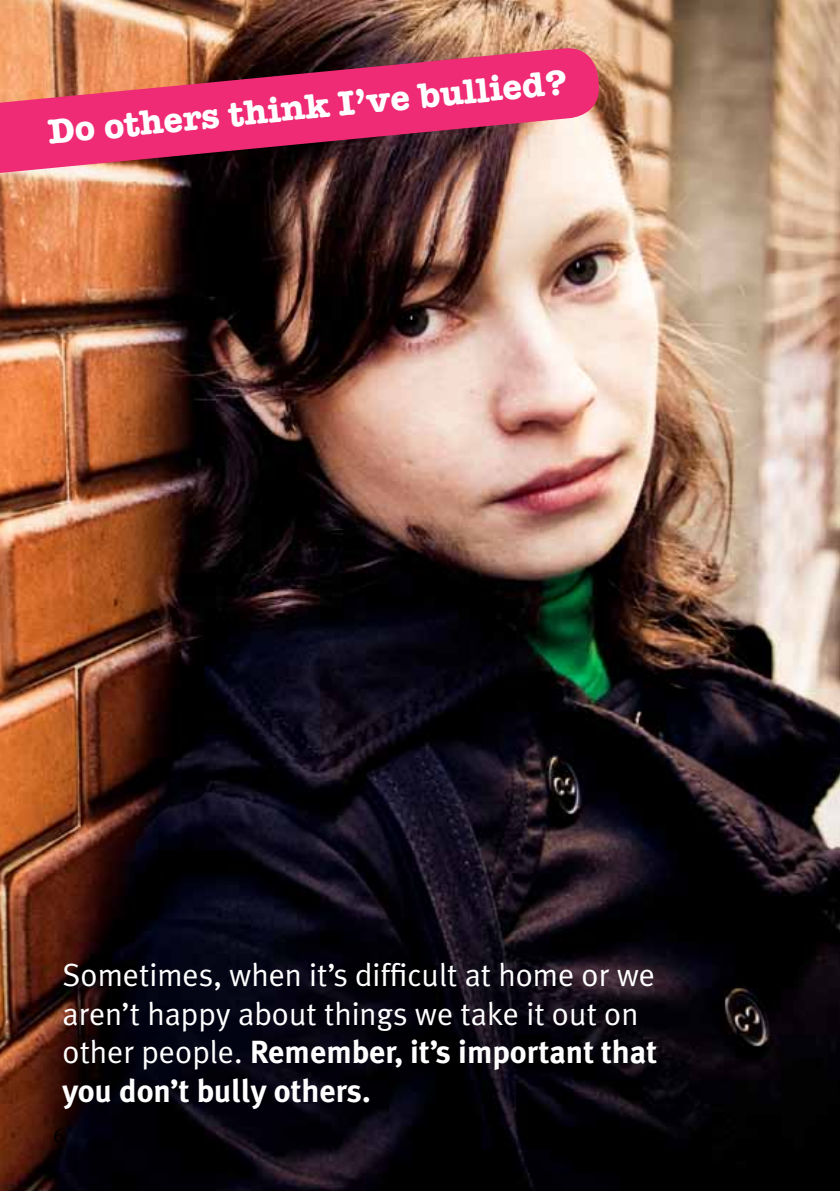
<style>
.page{position:relative;width:840px;height:1191px;background:#fff}
.page>*{position:absolute;margin:0;border:0;box-sizing:border-box;transform-origin:0 0}
.t1{font:700 36px "American Typewriter";color:#fff}
.t2{font:32px/38.4px "Meta Plus Normal";color:#fff}
.t3{font:700 32px/38.4px "Meta Plus";color:#fff}
.t4{font:20px "Meta Plus Normal";color:#000}
.s1{font-family:"Meta Plus Normal";font-weight:400}
</style>
<div class="page">
<img style="left:0;top:0;width:839px;height:1191px">
<img style="left:0;top:45px;width:601px;height:141px">
<p class="t1" style="left:45px;top:99px;width:522px;rotate:-5deg">Do others think I’ve bullied?</p>
<p class="t2" style="left:62px;top:955px;width:593px">Sometimes, when it’s difficult at home or we aren’t happy about things we take it out on</p>
<p class="t3" style="left:62px;top:1032px;width:595px"><span class="s1">other people.</span> Remember, it’s important that you don’t bully others.</p>
<p class="t4" style="left:54px;top:1123px;width:12px">6</p>
</div>
